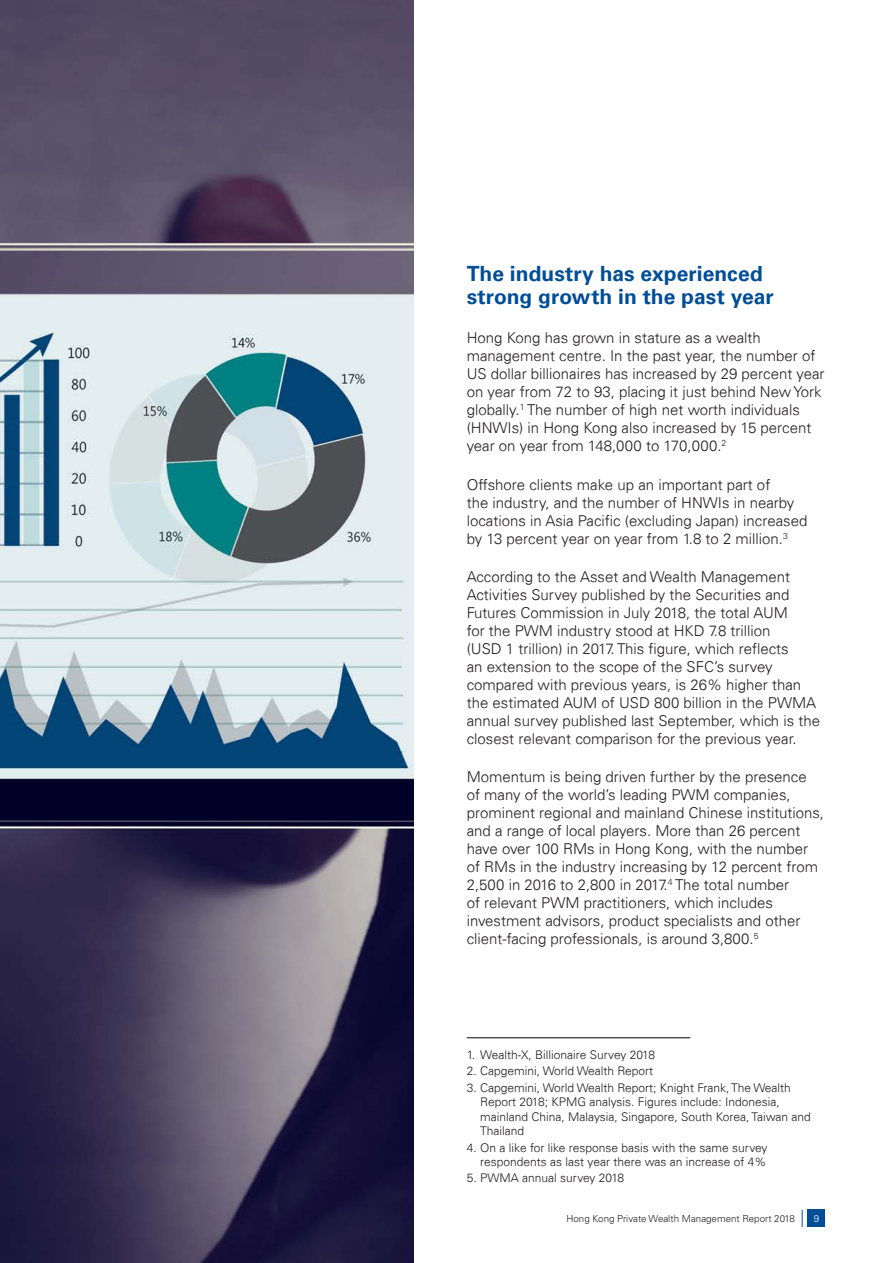
<style>
.page{position:relative;width:893px;height:1263px;background:#fff}
.page>*{position:absolute;margin:0;border:0;box-sizing:border-box;transform-origin:0 0}
.Highlighted_text{font:700 21px/22.5px "Univers 65";color:#014d97}
.Body{font:300 15px/18px "Univers 45";color:#231f20}
.t1{font:300 12px/14.4px "Univers 45";color:#231f20}
.t2{font:300 9.75px "Univers LT Std";color:#231f20}
.t3{font:300 9.75px "Univers LT Std";color:#fff}
</style>
<div class="page">
<div style="left:808px;top:1210px;width:17px;height:17px;background:#014d97"></div>
<svg style="left:802px;top:1210px;width:1px;height:17px"></svg>
<hr style="left:467px;top:1037px;width:223px;height:1px;background:#231f20">
<img style="left:0;top:0;width:413px;height:1263px">
<p class="Highlighted_text" style="left:467px;top:263px;width:308px">The industry has experienced strong growth in the past year</p>
<p class="Body" style="left:467px;top:329px;width:359px">Hong Kong has grown in stature as a wealth management centre. In the past year, the number of US dollar billionaires has increased by 29 percent year on year from 72 to 93, placing it just behind New York globally.<sup>1</sup> The number of high net worth individuals (HNWIs) in Hong Kong also increased by 15 percent year on year from 148,000 to 170,000.<sup>2</sup></p>
<p class="Body" style="left:467px;top:475px;width:342px">Offshore clients make up an important part of<br>the industry, and the number of HNWIs in nearby locations in Asia Pacific (excluding Japan) increased by 13 percent year on year from 1.8 to 2 million.<sup>3</sup></p>
<p class="Body" style="left:467px;top:568px;width:355px">According to the Asset and Wealth Management Activities Survey published by the Securities and Futures Commission in July 2018, the total AUM<br>for the PWM industry stood at HKD 7.8 trillion<br>(USD 1 trillion) in 2017. This figure, which reflects<br>an extension to the scope of the SFC’s survey compared with previous years, is 26% higher than the estimated AUM of USD 800 billion in the PWMA annual survey published last September, which is the closest relevant comparison for the previous year.</p>
<p class="Body" style="left:467px;top:768px;width:359px">Momentum is being driven further by the presence<br>of many of the world’s leading PWM companies, prominent regional and mainland Chinese institutions, and a range of local players. More than 26 percent have over 100 RMs in Hong Kong, with the number of RMs in the industry increasing by 12 percent from 2,500 in 2016 to 2,800 in 2017.<sup>4</sup> The total number<br>of relevant PWM practitioners, which includes investment advisors, product specialists and other client-facing professionals, is around 3,800.<sup>5</sup></p>
<p class="t1" style="left:467px;top:1047px;width:190px">1. Wealth-X, Billionaire Survey 2018</p>
<p class="t1" style="left:467px;top:1064px;width:188px">2. Capgemini, World Wealth Report</p>
<p class="t1" style="left:480px;top:1080px;width:332px;text-indent:-14px">3. Capgemini, World Wealth Report; Knight Frank, The Wealth Report 2018; KPMG analysis. Figures include: Indonesia, mainland China, Malaysia, Singapore, South Korea, Taiwan and Thailand</p>
<p class="t1" style="left:467px;top:1140px;width:302px;text-align:right">4. On a like for like response basis with the same survey respondents as last year there was an increase of 4%</p>
<p class="t1" style="left:467px;top:1171px;width:159px">5. PWMA annual survey 2018</p>
<p class="t2" style="left:566px;top:1212px;width:230px">Hong Kong Private Wealth Management Report 2018</p>
<p class="t3" style="left:814px;top:1212px;width:7px">9</p>
</div>
